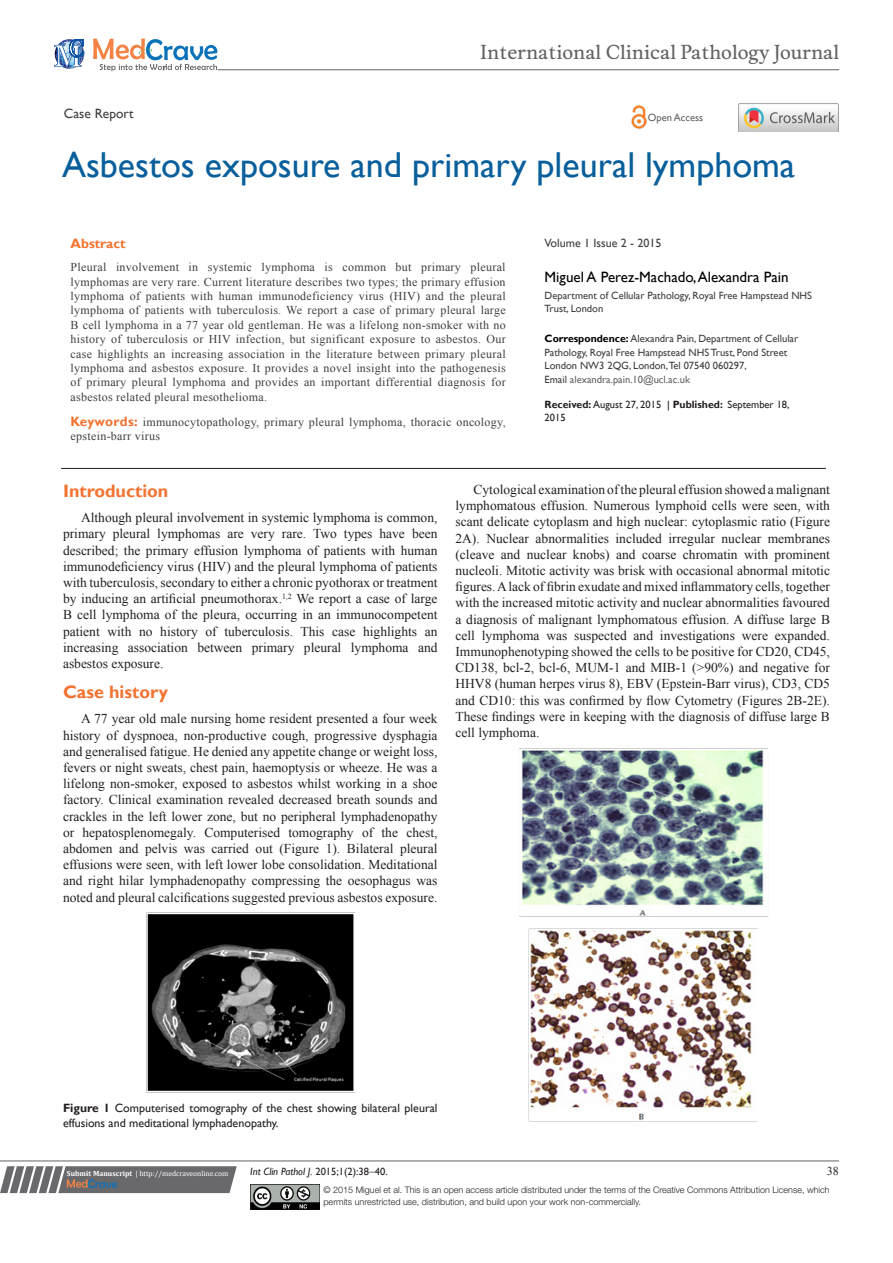
<style>
.page{position:relative;width:893px;height:1263px;background:#fff}
.page>*{position:absolute;margin:0;border:0;box-sizing:border-box;transform-origin:0 0}
.t1{font:36px "Gill Sans";color:#085f9c}
.t2{font:18.6px "Musee";color:#636366}
.List_Paragraph{font:700 18px "Gill Sans";color:#f37331}
.t3{font:15px "Gill Sans";color:#000}
.t4{font:13.5px/16.2px "Times New Roman";color:#231f20;text-align:justify}
.t5{font:13.5px "Gill Sans";color:#3e3e3f}
.t6{font:700 13.5px "Gill Sans";color:#f37331}
.t7{font:12px/14.4px "Times New Roman";letter-spacing:.025em;color:#3e3e3f;text-align:justify}
.t8{font:12px/14.4px "Gill Sans";color:#231f20}
.t9{font:12px "Gill Sans";color:#3e3e3f}
.t10{font:12px "Times New Roman";color:#231f20}
.t11{font:10.5px/13.5px "Gill Sans";color:#3e3e3f}
.t12{font:10.5px "Gill Sans";color:#231f20}
.t13{font:10.5px "Gill Sans";color:#636366}
.t14{font:italic 10.5px "Gill Sans";color:#231f20}
.t15{font:300 9px/12px "Helvetica Neue LT Std";color:#231f20}
.t16{font:7.5px "Cambria";color:#fff}
.s1{font-family:"Gill Sans";font-weight:700;font-size:13.5px;color:#f37331}
.s2{font-weight:700;color:#000}
.s3{color:#3e3e3f}
.s4{font-weight:700}
.s5{color:#000}
.s6{font-style:normal}
.s7{font-family:"Times New Roman";font-style:normal;font-size:12px}
</style>
<div class="page">
<svg style="left:0;top:1166px;width:237px;height:27px;background:#78787a"></svg>
<hr style="left:0;top:1161px;width:839px;height:1px;background:#626465">
<hr style="left:61px;top:468px;width:765px;height:1px;background:#231f20">
<img style="left:250px;top:1185px;width:69px;height:24px">
<svg style="left:54px;top:39px;width:30px;height:30px"></svg>
<svg style="left:93px;top:38px;width:124px;height:33px"></svg>
<hr style="left:218px;top:70px;width:621px;height:1px;background:#626465">
<img style="left:631px;top:105px;width:16px;height:24px">
<img style="left:739px;top:104px;width:99px;height:28px">
<img style="left:147px;top:914px;width:207px;height:177px">
<img style="left:521px;top:750px;width:246px;height:166px">
<img style="left:529px;top:928px;width:229px;height:193px">
<p class="t2" style="left:480px;top:41px;width:360px">International Clinical Pathology Journal</p>
<p class="t5" style="left:64px;top:105px;width:71px">Case Report</p>
<p class="t13" style="left:648px;top:112px;width:57px">Open Access</p>
<p class="t1" style="left:62px;top:144px;width:735px">Asbestos exposure and primary pleural lymphoma</p>
<p class="t6" style="left:71px;top:235px;width:57px">Abstract</p>
<p class="t7" style="left:71px;top:260px;width:437px">Pleural involvement in systemic lymphoma is common but primary pleural lymphomas are very rare. Current literature describes two types; the primary effusion lymphoma of patients with human immunodeficiency virus (HIV) and the pleural lymphoma of patients with tuberculosis. We report a case of primary pleural large B cell lymphoma in a 77 year old gentleman. He was a lifelong non-smoker with no history of tuberculosis or HIV infection, but significant exposure to asbestos. Our case highlights an increasing association in the literature between primary pleural lymphoma and asbestos exposure. It provides a novel insight into the pathogenesis of primary pleural lymphoma and provides an important differential diagnosis for asbestos related pleural mesothelioma.</p>
<p class="t7" style="left:71px;top:415px;width:437px"><span class="s1">Keywords:</span> immunocytopathology, primary pleural lymphoma, thoracic oncology, epstein-barr virus</p>
<p class="t9" style="left:545px;top:236px;width:118px">Volume 1 Issue 2 - 2015</p>
<p class="t3" style="left:545px;top:268px;width:245px">Miguel A Perez-Machado, Alexandra Pain</p>
<p class="t11" style="left:545px;top:289px;width:269px">Department of Cellular Pathology, Royal Free Hampstead NHS<br>Trust, London</p>
<p class="t11" style="left:545px;top:332px;width:255px"><span class="s2">Correspondence:</span> Alexandra Pain, Department of Cellular<br>Pathology, Royal Free Hampstead NHS Trust, Pond Street<br>London NW3 2QG, London,Tel 07540 060297,</p>
<p class="t13" style="left:545px;top:373px;width:147px"><span class="s3">Email</span> alexandra.pain.10@ucl.ac.uk</p>
<p class="t12" style="left:545px;top:398px;width:246px"><span class="s4">Received:</span> August 27, 2015 <span class="s5">|</span> <span class="s4">Published:</span> September 18,</p>
<p class="t12" style="left:545px;top:411px;width:22px">2015</p>
<p class="List_Paragraph" style="left:63px;top:480px;width:107px">Introduction</p>
<p class="t4" style="left:63px;top:509px;width:376px;text-indent:18px">Although pleural involvement in systemic lymphoma is common, primary pleural lymphomas are very rare. Two types have been described; the primary effusion lymphoma of patients with human immunodeficiency virus (HIV) and the pleural lymphoma of patients with tuberculosis, secondary to either a chronic pyothorax or treatment by inducing an artificial pneumothorax.<sup>1,2</sup> We report a case of large B cell lymphoma of the pleura, occurring in an immunocompetent patient with no history of tuberculosis. This case highlights an increasing association between primary pleural lymphoma and asbestos exposure.</p>
<p class="List_Paragraph" style="left:63px;top:681px;width:106px">Case history</p>
<p class="t4" style="left:63px;top:710px;width:376px;text-indent:18px">A 77 year old male nursing home resident presented a four week history of dyspnoea, non-productive cough, progressive dysphagia and generalised fatigue. He denied any appetite change or weight loss, fevers or night sweats, chest pain, haemoptysis or wheeze. He was a lifelong non-smoker, exposed to asbestos whilst working in a shoe factory. Clinical examination revealed decreased breath sounds and crackles in the left lower zone, but no peripheral lymphadenopathy or hepatosplenomegaly. Computerised tomography of the chest, abdomen and pelvis was carried out (Figure 1). Bilateral pleural effusions were seen, with left lower lobe consolidation. Meditational and right hilar lymphadenopathy compressing the oesophagus was noted and pleural calcifications suggested previous asbestos exposure.</p>
<p class="t4" style="left:455px;top:481px;width:376px;text-indent:18px">Cytological examination of the pleural effusion showed a malignant lymphomatous effusion. Numerous lymphoid cells were seen, with scant delicate cytoplasm and high nuclear: cytoplasmic ratio (Figure 2A). Nuclear abnormalities included irregular nuclear membranes (cleave and nuclear knobs) and coarse chromatin with prominent nucleoli. Mitotic activity was brisk with occasional abnormal mitotic figures. A lack of fibrin exudate and mixed inflammatory cells, together with the increased mitotic activity and nuclear abnormalities favoured a diagnosis of malignant lymphomatous effusion. A diffuse large B cell lymphoma was suspected and investigations were expanded.<br>Immunophenotyping showed the cells to be positive for CD20, CD45, CD138, bcl-2, bcl-6, MUM-1 and MIB-1 (&gt;90%) and negative for HHV8 (human herpes virus 8), EBV (Epstein-Barr virus), CD3, CD5 and CD10: this was confirmed by flow Cytometry (Figures 2B-2E).<br>These findings were in keeping with the diagnosis of diffuse large B cell lymphoma.</p>
<p class="t8" style="left:63px;top:1101px;width:376px"><span class="s4">Figure 1</span> Computerised tomography of the chest showing bilateral pleural effusions and meditational lymphadenopathy.</p>
<p class="t16" style="left:67px;top:1169px;width:163px"><span class="s4">Submit Manuscript</span> | http://medcraveonline.com</p>
<p class="t14" style="left:250px;top:1165px;width:139px">Int Clin Pathol J. <span class="s6">2015;1(2):38</span><span class="s7">‒</span><span class="s6">40.</span></p>
<p class="t10" style="left:827px;top:1163px;width:13px">38</p>
<p class="t15" style="left:323px;top:1183px;width:508px">© 2015 Miguel et al. This is an open access article distributed under the terms of the Creative Commons Attribution License, which permits unrestricted use, distribution, and build upon your work non-commercially.</p>
</div>
